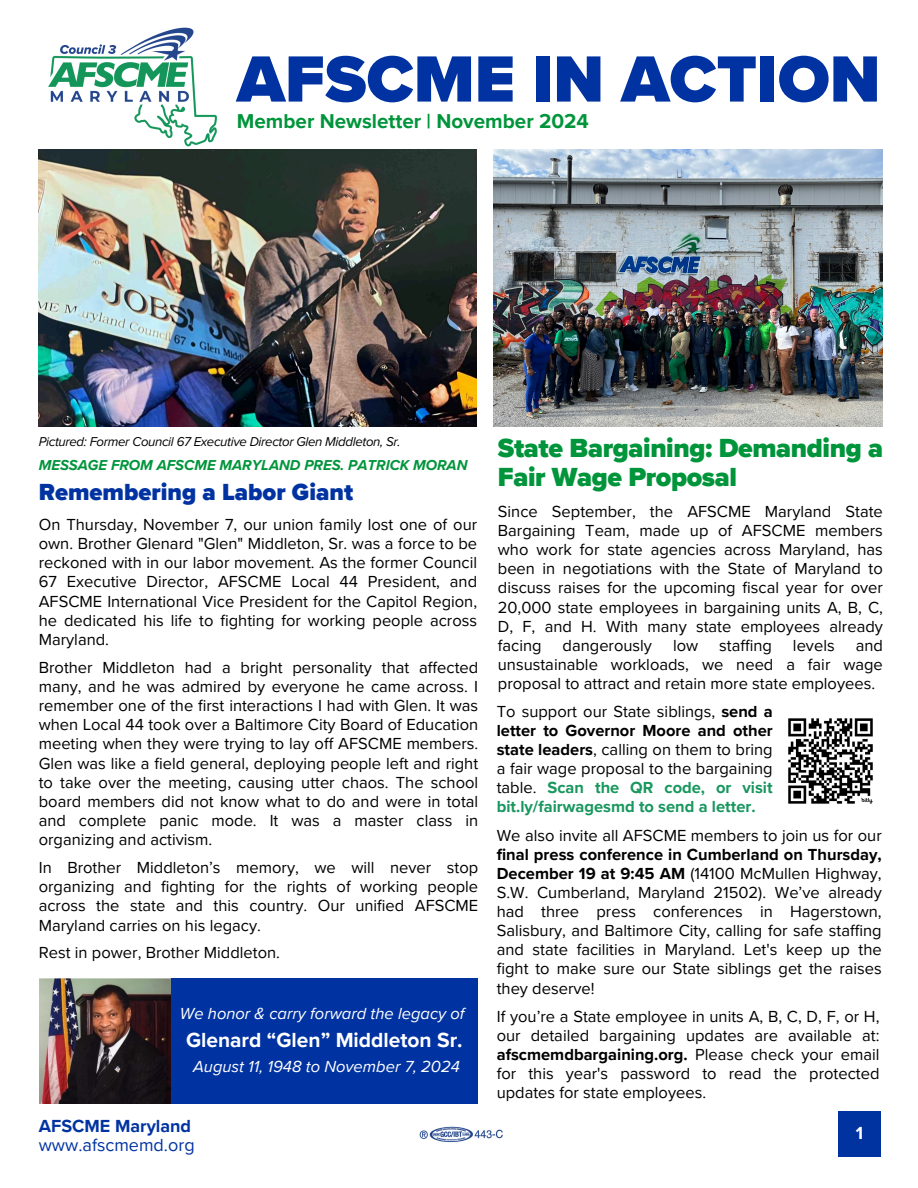
<style>
.page{position:relative;width:918px;height:1188px;background:#fff}
.page>*{position:absolute;margin:0;border:0;box-sizing:border-box;transform-origin:0 0}
.t1{font:900 67.65px "Proxima Nova";color:#0033a1}
.t2{font:900 27px/29.2px "Proxima Nova";letter-spacing:-.015em;color:#00953b}
.t3{font:900 24px "Proxima Nova";color:#0033a1}
.t4{font:700 21px "Proxima Nova";color:#fff}
.t5{font:700 20.7px "Proxima Nova";color:#00953b}
.t6{font:18px/19.2px "Proxima Nova";color:#0033a1}
.t7{font:700 18px "Proxima Nova";color:#fff}
.t8{font:16.5px/19.2px "Proxima Nova";color:#000;text-align:justify}
.t9{font:italic 16.5px "Proxima Nova";color:#fff}
.t10{font:italic 700 14.85px "Proxima Nova";color:#00953b}
.t11{font:italic 13.2px "Proxima Nova";letter-spacing:-.025em;color:#000}
.s1{font-weight:700}
.s2{font-weight:700;color:#18975e}
</style>
<div class="page">
<img style="left:48px;top:27px;width:169px;height:120px">
<div style="left:838px;top:1111px;width:43px;height:45px;background:#0033a0"></div>
<img style="left:493px;top:149px;width:390px;height:277px">
<img style="left:419px;top:1126px;width:84px;height:16px">
<img style="left:788px;top:718px;width:85px;height:86px">
<img style="left:39px;top:149px;width:437px;height:277px">
<div style="left:40px;top:979px;width:438px;height:125px;background:#0033a1"></div>
<img style="left:40px;top:979px;width:130px;height:125px">
<h4 class="t1" style="left:237px;top:39px;width:645px">AFSCME IN ACTION</h4>
<p class="t5" style="left:237px;top:109px;width:354px">Member Newsletter | November 2024</p>
<h5 class="t11" style="left:39px;top:434px;width:363px">Pictured: Former Council 67 Executive Director Glen Middleton, Sr.</h5>
<h5 class="t10" style="left:39px;top:457px;width:430px">MESSAGE FROM AFSCME MARYLAND PRES. PATRICK MORAN</h5>
<h5 class="t3" style="left:39px;top:477px;width:316px">Remembering a Labor Giant</h5>
<p class="t8" style="left:39px;top:515px;width:440px">On Thursday, November 7, our union family lost one of our own. Brother Glenard "Glen" Middleton, Sr. was a force to be reckoned with in our labor movement. As the former Council 67 Executive Director, AFSCME Local 44 President, and AFSCME International Vice President for the Capitol Region, he dedicated his life to fighting for working people across Maryland.</p>
<h6 class="t8" style="left:39px;top:658px;width:441px">Brother Middleton had a bright personality that affected many, and he was admired by everyone he came across. I remember one of the first interactions I had with Glen. It was when Local 44 took over a Baltimore City Board of Education meeting when they were trying to lay off AFSCME members.<br>Glen was like a field general, deploying people left and right to take over the meeting, causing utter chaos. The school board members did not know what to do and were in total and complete panic mode. It was a master class in organizing and activism.</h6>
<h5 class="t8" style="left:39px;top:858px;width:441px">In Brother Middleton’s memory, we will never stop organizing and fighting for the rights of working people across the state and this country. Our unified AFSCME Maryland carries on his legacy.</h5>
<h2 class="t8" style="left:39px;top:943px;width:243px">Rest in power, Brother Middleton.</h2>
<h5 class="t9" style="left:180px;top:1004px;width:286px">We honor &amp; carry forward the legacy of</h5>
<h5 class="t4" style="left:186px;top:1028px;width:278px">Glenard “Glen” Middleton Sr.</h5>
<p class="t9" style="left:193px;top:1057px;width:268px">August 11, 1948 to November 7, 2024</p>
<h3 class="t2" style="left:498px;top:434px;width:387px">State Bargaining: Demanding a<br>Fair Wage Proposal</h3>
<h5 class="t8" style="left:498px;top:502px;width:387px">Since September, the AFSCME Maryland State Bargaining Team, made up of AFSCME members who work for state agencies across Maryland, has been in negotiations with the State of Maryland to discuss raises for the upcoming fiscal year for over 20,000 state employees in bargaining units A, B, C, D, F, and H. With many state employees already facing</h5>
<h5 class="t8" style="left:563px;top:636px;width:91px">dangerously</h5>
<h5 class="t8" style="left:673px;top:636px;width:27px">low</h5>
<h5 class="t8" style="left:719px;top:636px;width:54px">staffing</h5>
<h5 class="t8" style="left:793px;top:636px;width:43px">levels</h5>
<h5 class="t8" style="left:498px;top:636px;width:387px;text-indent:358px">and unsustainable workloads, we need a fair wage proposal to attract and retain more state employees.</h5>
<h4 class="t8" style="left:497px;top:702px;width:278px">To support our State siblings, <span class="s1">send a letter to Governor Moore and other state leaders</span>, calling on them to bring a fair wage proposal to the bargaining table. <span class="s2">Scan the QR code, or visit bit.ly/fairwagesmd to send a letter.</span></h4>
<h5 class="t8" style="left:497px;top:826px;width:387px">We also invite all AFSCME members to join us for our <span class="s1">final press conference in Cumberland on Thursday, December 19 at 9:45 AM</span> (14100 McMullen Highway, S.W. Cumberland, Maryland 21502). We’ve already had three press conferences in Hagerstown, Salisbury, and Baltimore City, calling for safe staffing and state facilities in Maryland. Let's keep up the fight to make sure our State siblings get the raises they deserve!</h5>
<h5 class="t8" style="left:497px;top:1007px;width:384px">If you’re a State employee in units A, B, C, D, F, or H, our detailed bargaining updates are available at: <span class="s1">afscmemdbargaining.org.</span> Please check your email for this year's password to read the protected updates for state employees.</h5>
<p class="t6" style="left:39px;top:1117px;width:157px"><span class="s1">AFSCME Maryland </span>www.afscmemd.org</p>
<p class="t7" style="left:856px;top:1123px;width:9px">1</p>
</div>
